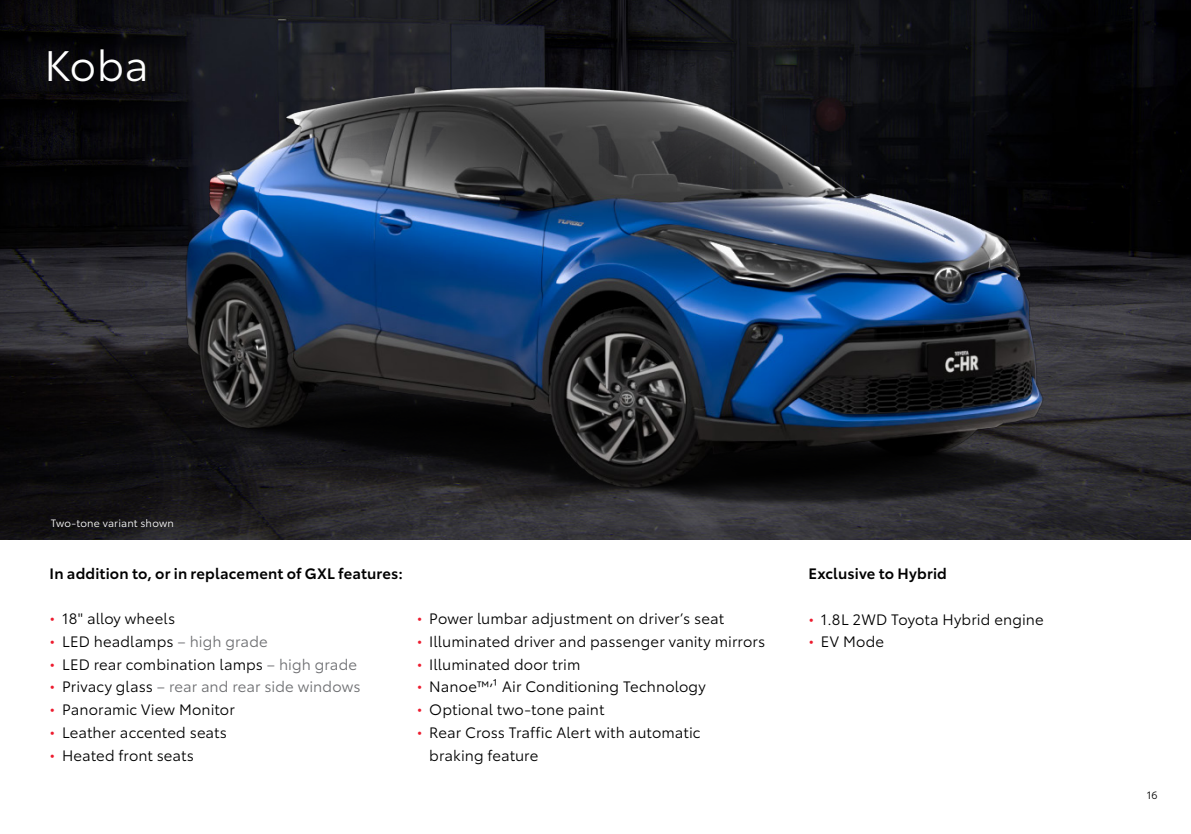
<style>
.page{position:relative;width:1191px;height:834px;background:#fff}
.page>*{position:absolute;margin:0;border:0;box-sizing:border-box;transform-origin:0 0}
.t1{font:42px "Toyota Type";color:#fff}
.t2{font:14.88px/22.8px "Toyota Type";letter-spacing:.005em;color:#000}
.t3{font:600 14.88px "Toyota Type";letter-spacing:.01em;color:#000}
.t4{font:14.88px "Toyota Type";letter-spacing:.005em;color:#6d6e71}
.t5{font:10.5px "Toyota Type";letter-spacing:.02em;color:#fff}
.t6{font:10.5px "Toyota Type";color:#000}
.s1{color:#ed1c2f}
.s2{color:#6d6e71}
.s3{color:#000}
</style>
<div class="page">
<img style="left:0;top:0;width:1191px;height:538px">
<h1 class="t1" style="left:45px;top:35px;width:106px">Koba</h1>
<p class="t5" style="left:51px;top:515px;width:125px">Two-tone variant shown</p>
<p class="t3" style="left:50px;top:561px;width:355px">In addition to, or in replacement of GXL features:</p>
<p class="t2" style="left:50px;top:606px;width:127px"><span class="s1">•</span> 18" alloy wheels</p>
<p class="t2" style="left:50px;top:629px;width:220px"><span class="s1">•</span> LED headlamps <span class="s2">– high grade</span></p>
<p class="t2" style="left:50px;top:651px;width:309px"><span class="s1">•</span> LED rear combination lamps <span class="s2">– high grade</span></p>
<p class="t4" style="left:50px;top:676px;width:312px"><span class="s1">•</span> <span class="s3">Privacy glass</span> – rear and rear side windows</p>
<p class="t2" style="left:50px;top:697px;width:187px"><span class="s1">•</span> Panoramic View Monitor</p>
<p class="t2" style="left:50px;top:720px;width:179px"><span class="s1">•</span> Leather accented seats</p>
<p class="t2" style="left:50px;top:742px;width:146px"><span class="s1">•</span> Heated front seats</p>
<p class="t2" style="left:417px;top:606px;width:309px"><span class="s1">•</span> Power lumbar adjustment on driver’s seat</p>
<p class="t2" style="left:417px;top:629px;width:350px"><span class="s1">•</span> Illuminated driver and passenger vanity mirrors</p>
<p class="t2" style="left:417px;top:651px;width:165px"><span class="s1">•</span> Illuminated door trim</p>
<p class="t2" style="left:417px;top:674px;width:290px"><span class="s1">•</span> Nanoe™ 1 Air Conditioning Technology</p>
<p class="t2" style="left:489px;top:667px;width:6px">,</p>
<p class="t2" style="left:417px;top:697px;width:189px"><span class="s1">•</span> Optional two-tone paint</p>
<p class="t2" style="left:429px;top:720px;width:273px;text-indent:-12px"><span class="s1">•</span> Rear Cross Traffic Alert with automatic braking feature</p>
<p class="t3" style="left:808px;top:561px;width:140px">Exclusive to Hybrid</p>
<p class="t2" style="left:808px;top:606px;width:237px"><span class="s1">•</span> 1.8L 2WD Toyota Hybrid engine</p>
<p class="t2" style="left:808px;top:629px;width:77px"><span class="s1">•</span> EV Mode</p>
<p class="t6" style="left:1146px;top:786px;width:12px">16</p>
</div>
